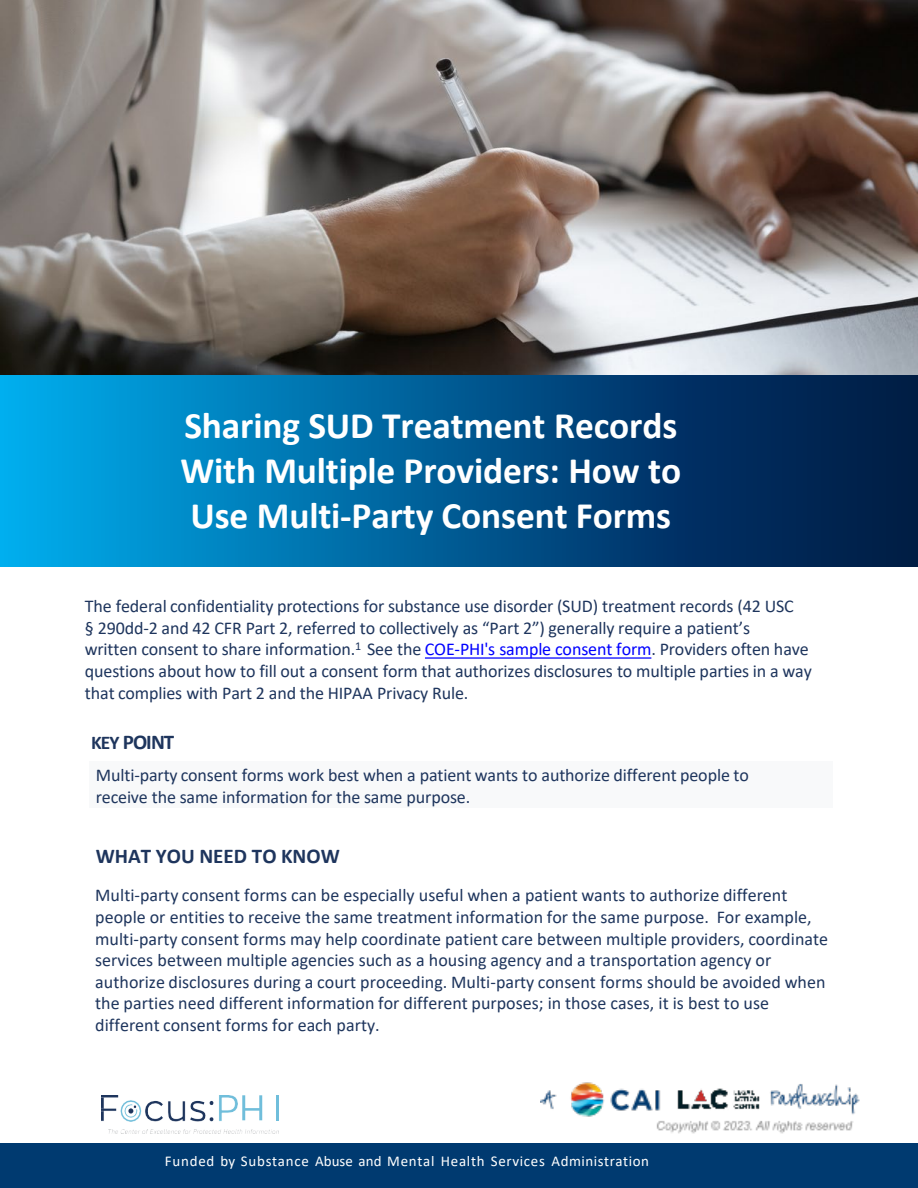
<style>
.page{position:relative;width:918px;height:1188px;background:#fff}
.page>*{position:absolute;margin:0;border:0;box-sizing:border-box;transform-origin:0 0}
.t1{font:700 37.5px/45px "Calibri";letter-spacing:-.005em;color:#fff;text-align:justify}
.t2{font:700 21px "Calibri";color:#1e355d}
.t3{font:18px/21.6px "Calibri";letter-spacing:-.005em;color:#1e355d}
.t4{font:15px "Calibri";letter-spacing:.045em;color:#fff}
.s1{color:#00f}
.s2{font-size:19.5px}
</style>
<div class="page">
<svg style="left:425px;top:657px;width:226px;height:2px"></svg>
<div style="left:0;top:1143px;width:918px;height:45px;background:#003a70"></div>
<svg style="left:242px;top:1095px;width:20px;height:25px"></svg>
<img style="left:101px;top:1095px;width:137px;height:26px">
<hr style="left:276px;top:1095px;width:3px;height:25px;background:#70bedb">
<img style="left:108px;top:1129px;width:171px;height:5px">
<img style="left:540px;top:1082px;width:320px;height:52px">
<div style="left:0;top:357px;width:918px;height:210px;background:linear-gradient(to right,#00aaec,#000f3b)"></div>
<div style="left:89px;top:761px;width:744px;height:47px;background:#f8f9fa"></div>
<img style="left:0;top:0;width:918px;height:374px">
<h1 class="t1" style="left:180px;top:402px;width:502px">Sharing SUD Treatment Records With Multiple Providers: How to Use Multi-Party Consent Forms</h1>
<p class="t3" style="left:85px;top:595px;width:728px">The federal confidentiality protections for substance use disorder (SUD) treatment records (42 USC<br>§ 290dd-2 and 42 CFR Part 2, referred to collectively as “Part 2”) generally require a patient’s<br>written consent to share information.<sup>1</sup> See the <span class="s1">COE-PHI's sample consent form</span>. Providers often have questions about how to fill out a consent form that authorizes disclosures to multiple parties in a way that complies with Part 2 and the HIPAA Privacy Rule.</p>
<p class="t2" style="left:91px;top:727px;width:85px"><span class="s2">KEY</span> POINT</p>
<p class="t3" style="left:96px;top:764px;width:655px">Multi-party consent forms work best when a patient wants to authorize different people to receive the same information for the same purpose.</p>
<p class="t2" style="left:96px;top:841px;width:246px">WHAT YOU NEED TO KNOW</p>
<p class="t3" style="left:95px;top:884px;width:735px">Multi-party consent forms can be especially useful when a patient wants to authorize different people or entities to receive the same treatment information for the same purpose. For example, multi-party consent forms may help coordinate patient care between multiple providers, coordinate services between multiple agencies such as a housing agency and a transportation agency or authorize disclosures during a court proceeding. Multi-party consent forms should be avoided when the parties need different information for different purposes; in those cases, it is best to use different consent forms for each party.</p>
<p class="t4" style="left:165px;top:1150px;width:486px">Funded by Substance Abuse and Mental Health Services Administration</p>
</div>
